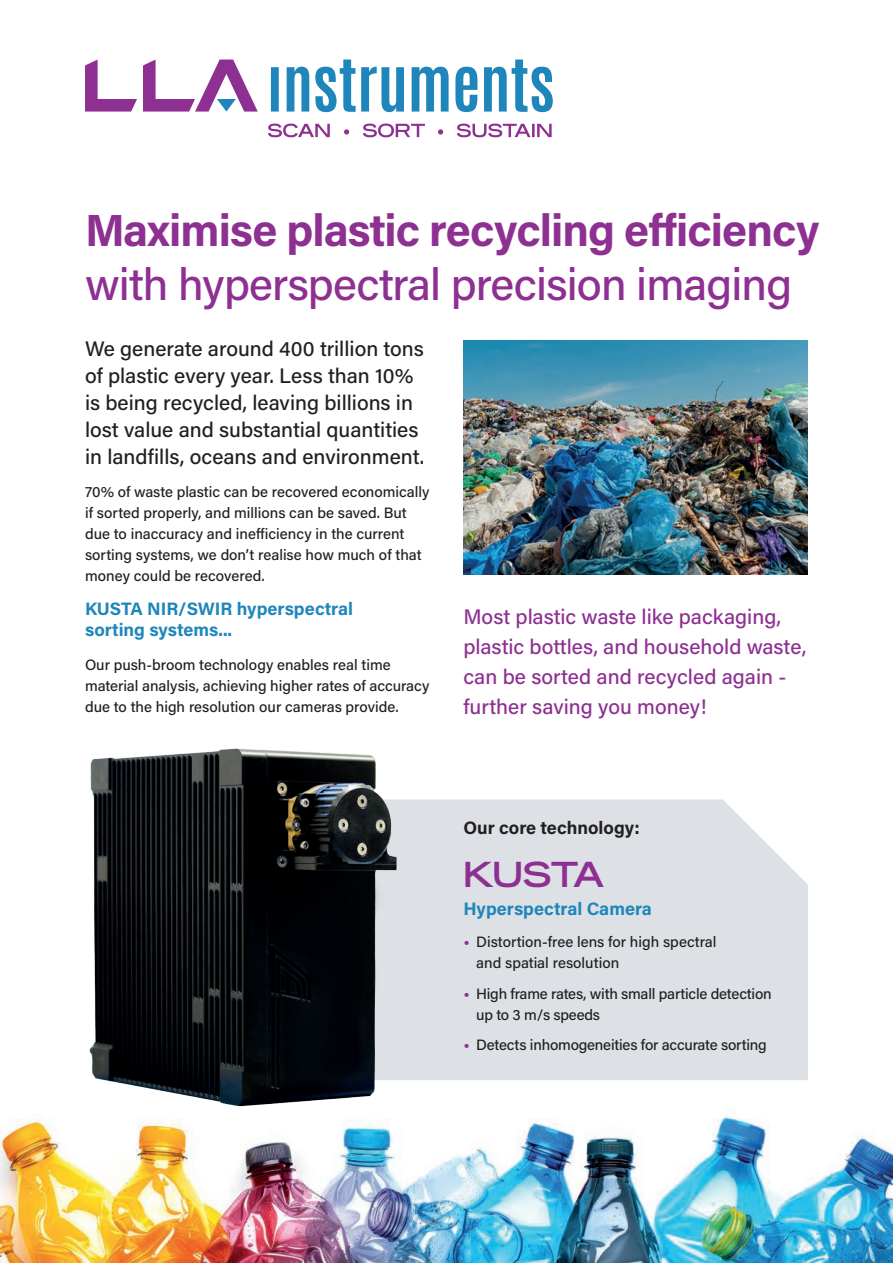
<style>
.page{position:relative;width:893px;height:1263px;background:#fff}
.page>*{position:absolute;margin:0;border:0;box-sizing:border-box;transform-origin:0 0}
.t1{font:700 45px "Acumin Pro";letter-spacing:-.02em;color:#8d3092}
.t2{font:500 45px "Acumin Pro";letter-spacing:-.02em;color:#8d3092}
.t3{font:700 36px "Reservation Wide";letter-spacing:-.035em;color:#8d3092}
.t4{font:500 21px/27px "Acumin Pro";color:#231f20}
.t5{font:500 21px/30px "Acumin Pro";color:#8d3092}
.t6{font:700 18px/21px "Acumin Pro";color:#1e86ba}
.t7{font:700 18px "Acumin Pro";color:#231f20}
.t8{font:500 15px/21px "Acumin Pro";color:#231f20}
.s1{font-family:"Reservation Wide";font-weight:700;color:#8d3092}
</style>
<div class="page">
<svg style="left:271px;top:60px;width:282px;height:52px"></svg>
<svg style="left:85px;top:60px;width:173px;height:52px"></svg>
<svg style="left:268px;top:124px;width:284px;height:13px"></svg>
<img style="left:0;top:1111px;width:893px;height:152px">
<div style="left:434px;top:799px;width:374px;height:281px;background:#dde1e5"></div>
<img style="left:51px;top:748px;width:383px;height:375px">
<img style="left:463px;top:340px;width:345px;height:234px">
<h1 class="t1" style="left:85px;top:198px;width:736px">Maximise plastic recycling efficiency</h1>
<h1 class="t2" style="left:85px;top:253px;width:709px">with hyperspectral precision imaging</h1>
<h3 class="t4" style="left:85px;top:334px;width:341px">We generate around 400 trillion tons of plastic every year. Less than 10% is being recycled, leaving billions in lost value and substantial quantities in landfills, oceans and environment.</h3>
<p class="t8" style="left:85px;top:481px;width:346px">70% of waste plastic can be recovered economically if sorted properly, and millions can be saved. But due to inaccuracy and inefficiency in the current sorting systems, we don’t realise how much of that money could be recovered.</p>
<p class="t6" style="left:85px;top:598px;width:269px">KUSTA NIR/SWIR hyperspectral sorting systems...</p>
<p class="t8" style="left:85px;top:653px;width:346px">Our push-broom technology enables real time material analysis, achieving higher rates of accuracy due to the high resolution our cameras provide.</p>
<h3 class="t5" style="left:463px;top:600px;width:344px">Most plastic waste like packaging, plastic bottles, and household waste, can be sorted and recycled again - further saving you money!</h3>
<p class="t7" style="left:463px;top:815px;width:178px">Our core technology:</p>
<h2 class="t3" style="left:463px;top:853px;width:142px">KUSTA</h2>
<p class="t6" style="left:463px;top:897px;width:190px">Hyperspectral Camera</p>
<p class="t8" style="left:476px;top:931px;width:242px;text-indent:-13px"><span class="s1">•</span> Distortion-free lens for high spectral and spatial resolution</p>
<p class="t8" style="left:476px;top:982px;width:297px;text-indent:-13px"><span class="s1">•</span> High frame rates, with small particle detection up to 3 m/s speeds</p>
<p class="t8" style="left:463px;top:1033px;width:305px"><span class="s1">•</span> Detects inhomogeneities for accurate sorting</p>
</div>
